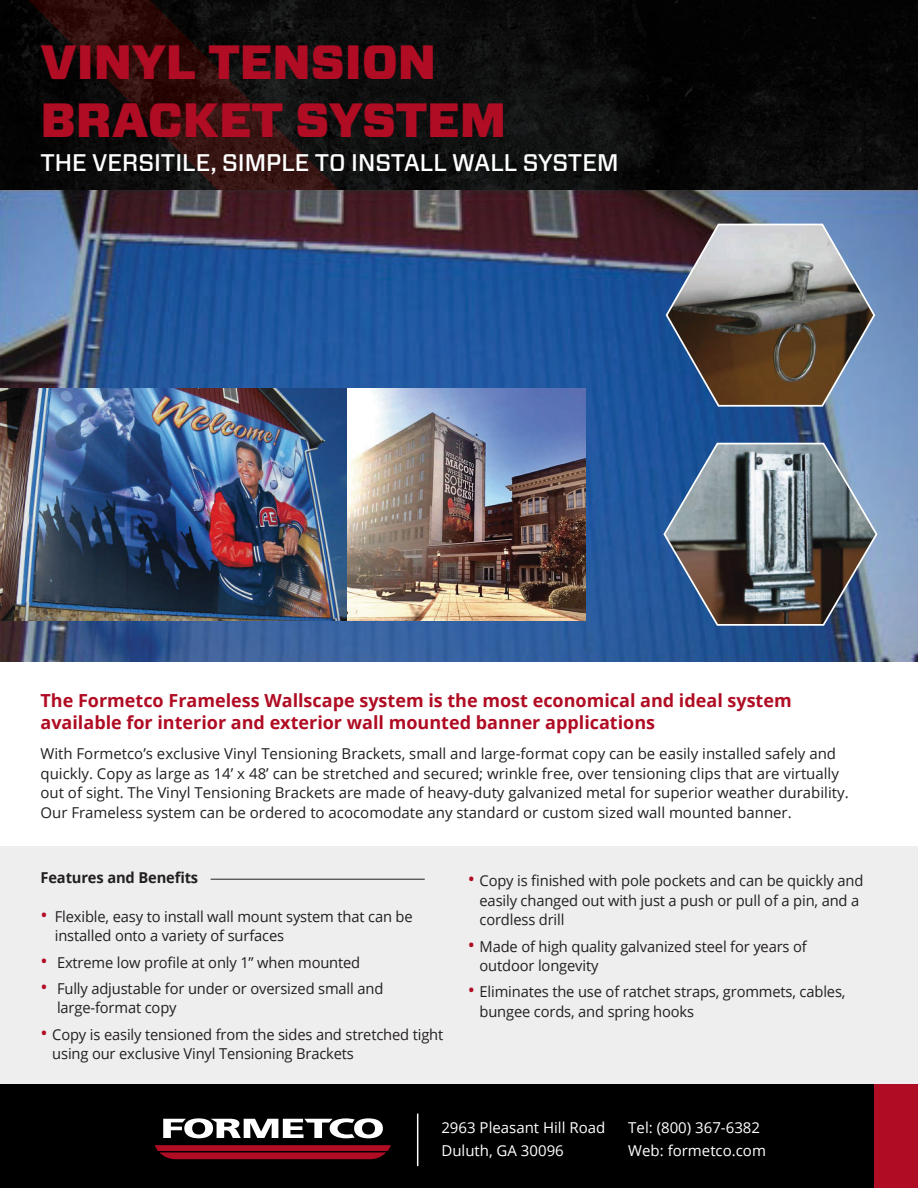
<style>
.page{position:relative;width:918px;height:1188px;background:#fff}
.page>*{position:absolute;margin:0;border:0;box-sizing:border-box;transform-origin:0 0}
.t1{font:900 48px/57.6px "Forza";color:#b00c23}
.t2{font:500 24px "Forza";color:#fff}
.t3{font:700 18px/21.6px "Open Sans";color:#b00c23}
.t4{font:15px/19.5px "Open Sans";letter-spacing:-.01em;color:#231f20}
.t5{font:15px/23.4px "Open Sans";color:#fff}
.t6{font:700 15px "Open Sans";letter-spacing:-.01em;color:#231f20}
.s1{font-size:19.5px;color:#b00c23}
</style>
<div class="page">
<div style="left:0;top:1084px;width:918px;height:104px;background:#000"></div>
<img style="left:0;top:0;width:918px;height:661px">
<svg style="left:155px;top:1145px;width:236px;height:14px;background:#940a1d"></svg>
<svg style="left:163px;top:1118px;width:220px;height:20px"></svg>
<hr style="left:417px;top:1114px;width:1px;height:52px;background:#fff">
<div style="left:875px;top:1084px;width:43px;height:104px;background:#b00c23"></div>
<img style="left:0;top:388px;width:585px;height:232px">
<svg style="left:665px;top:222px;width:211px;height:186px;background:#727174"></svg>
<img style="left:662px;top:441px;width:217px;height:186px">
<div style="left:0;top:847px;width:918px;height:237px;background:#eeeeef"></div>
<hr style="left:211px;top:879px;width:214px;height:1px;background:#231f20">
<h1 class="t1" style="left:40px;top:36px;width:467px">VINYL TENSION<br>BRACKET SYSTEM</h1>
<h2 class="t2" style="left:40px;top:152px;width:579px">THE VERSITILE, SIMPLE TO INSTALL WALL SYSTEM</h2>
<p class="t3" style="left:40px;top:691px;width:753px">The Formetco Frameless Wallscape system is the most economical and ideal system available for interior and exterior wall mounted banner applications</p>
<p class="t4" style="left:40px;top:746px;width:810px">With Formetco’s exclusive Vinyl Tensioning Brackets, small and large-format copy can be easily installed safely and quickly. Copy as large as 14’ x 48’ can be stretched and secured; wrinkle free, over tensioning clips that are virtually out of sight. The Vinyl Tensioning Brackets are made of heavy-duty galvanized metal for superior weather durability.<br>Our Frameless system can be ordered to acocomodate any standard or custom sized wall mounted banner.</p>
<p class="t6" style="left:40px;top:867px;width:159px">Features and Benefits</p>
<p class="t4" style="left:55px;top:908px;width:359px;text-indent:-14px"><span class="s1">•</span> Flexible, easy to install wall mount system that can be installed onto a variety of surfaces</p>
<p class="t4" style="left:40px;top:952px;width:321px"><span class="s1">•</span> Extreme low profile at only 1” when mounted</p>
<p class="t4" style="left:57px;top:980px;width:328px;text-indent:-17px"><span class="s1">•</span> Fully adjustable for under or oversized small and large-format copy</p>
<p class="t4" style="left:52px;top:1026px;width:393px;text-indent:-12px"><span class="s1">•</span> Copy is easily tensioned from the sides and stretched tight using our exclusive Vinyl Tensioning Brackets</p>
<p class="t4" style="left:480px;top:871px;width:385px;text-indent:-12px"><span class="s1">•</span> Copy is finished with pole pockets and can be quickly and easily changed out with just a push or pull of a pin, and a cordless drill</p>
<p class="t4" style="left:480px;top:938px;width:329px;text-indent:-12px"><span class="s1">•</span> Made of high quality galvanized steel for years of outdoor longevity</p>
<p class="t4" style="left:480px;top:984px;width:367px;text-indent:-12px"><span class="s1">•</span> Eliminates the use of ratchet straps, grommets, cables, bungee cords, and spring hooks</p>
<p class="t5" style="left:441px;top:1117px;width:165px">2963 Pleasant Hill Road<br>Duluth, GA 30096</p>
<p class="t5" style="left:628px;top:1117px;width:139px">Tel: (800) 367-6382<br>Web: formetco.com</p>
</div>
